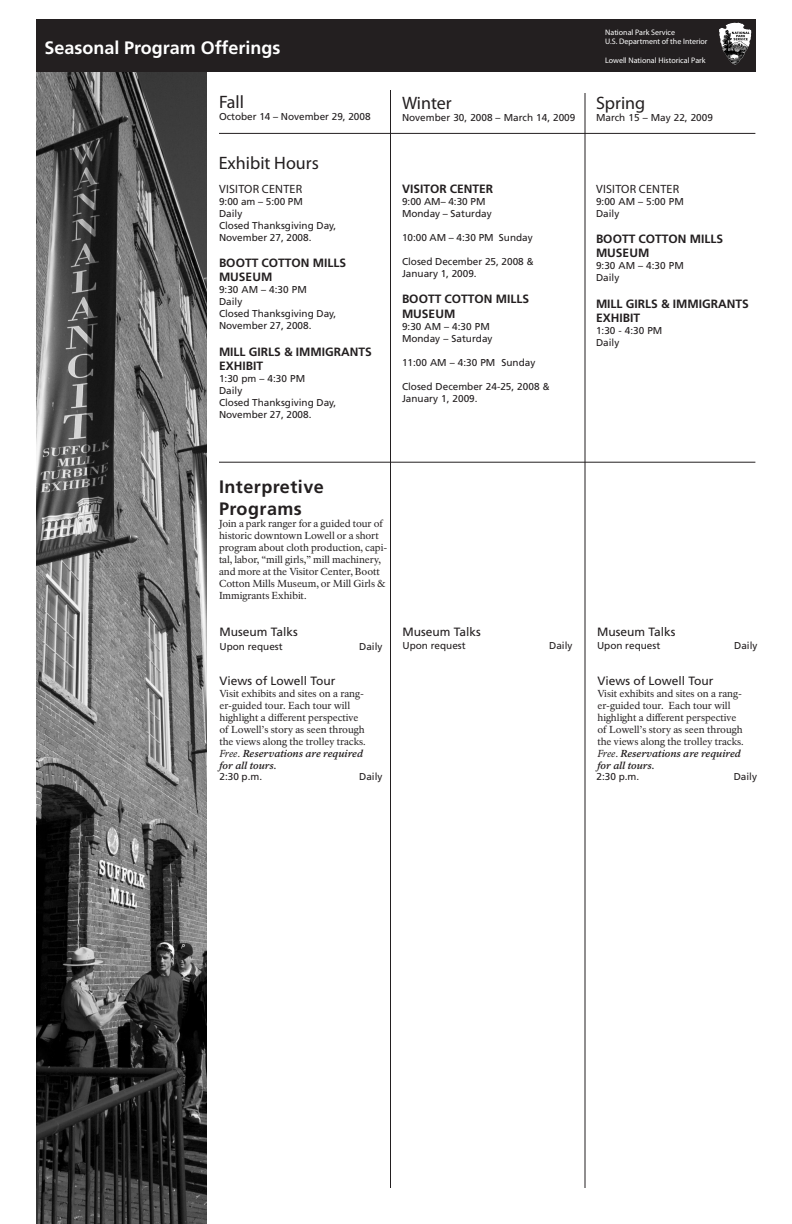
<style>
.page{position:relative;width:792px;height:1224px;background:#fff}
.page>*{position:absolute;margin:0;border:0;box-sizing:border-box;transform-origin:0 0}
.t1{font:18px "Myriad Pro";color:#231f20}
.t2{font:700 18px "Frutiger LT Std";color:#fff}
.t3{font:700 18px/21.6px "Frutiger LT Std";letter-spacing:.025em;color:#231f20}
.t4{font:700 12px "Frutiger LT Std";color:#231f20}
.t5{font:12px "Frutiger LT Std";color:#231f20}
.t6{font:12px "Myriad Pro";letter-spacing:.02em;color:#231f20}
.t7{font:10px/12px "NPS Rawlinson OT";letter-spacing:-.005em;color:#231f20}
.t8{font:10px/12px "Frutiger LT Std";color:#231f20}
.t9{font:8px/9.6px "Myriad Pro";color:#fff}
.s1{font-style:italic}
.s2{font-weight:700;font-style:italic}
</style>
<div class="page">
<img style="left:36px;top:72px;width:171px;height:1152px">
<hr style="left:219px;top:133px;width:536px;height:1px;background:#231f20">
<div style="left:36px;top:19px;width:720px;height:53px;background:#231f20"></div>
<img style="left:719px;top:22px;width:22px;height:43px">
<hr style="left:390px;top:90px;width:1px;height:1098px;background:#231f20">
<hr style="left:584px;top:93px;width:2px;height:1095px;background:#231f20">
<hr style="left:219px;top:462px;width:536px;height:1px;background:#231f20">
<h1 class="t2" style="left:44px;top:37px;width:237px">SEASONAL PROGRAM OFFERINGS</h1>
<h1 class="t1" style="left:219px;top:91px;width:27px">Fall</h1>
<p class="t8" style="left:219px;top:111px;width:153px">October 14 – November 29, 2008</p>
<h1 class="t1" style="left:219px;top:151px;width:102px">Exhibit Hours</h1>
<p class="t6" style="left:219px;top:181px;width:85px">Visitor Center</p>
<p class="t8" style="left:219px;top:195px;width:119px">9:00 am – 5:00 PM<br>Daily<br>Closed Thanksgiving Day,<br>November 27, 2008.</p>
<p class="t4" style="left:219px;top:256px;width:17px">BOOTT</p>
<p class="t4" style="left:262px;top:256px;width:17px">COTTON</p>
<p class="t4" style="left:313px;top:256px;width:18px">MILLS</p>
<p class="t4" style="left:219px;top:270px;width:21px">MUSEUM</p>
<p class="t8" style="left:219px;top:284px;width:119px">9:30 AM – 4:30 PM<br>Daily<br>Closed Thanksgiving Day,<br>November 27, 2008.</p>
<p class="t4" style="left:219px;top:345px;width:45px">MILL GIRLS</p>
<p class="t4" style="left:284px;top:345px;width:25px">&amp; IMMIGRANTS</p>
<p class="t4" style="left:219px;top:359px;width:14px">EXHIBIT</p>
<p class="t8" style="left:219px;top:373px;width:119px">1:30 pm – 4:30 PM<br>Daily<br>Closed Thanksgiving Day,<br>November 27, 2008.</p>
<h1 class="t1" style="left:402px;top:92px;width:51px">Winter</h1>
<p class="t8" style="left:402px;top:111px;width:175px">November 30, 2008 – March 14, 2009</p>
<p class="t9" style="left:605px;top:27px;width:104px">National Park Service<br>U.S. Department of the Interior</p>
<p class="t9" style="left:605px;top:56px;width:102px">Lowell National Historical Park</p>
<h1 class="t1" style="left:596px;top:92px;width:51px">Spring</h1>
<p class="t8" style="left:596px;top:111px;width:118px">March 15 – May 22, 2009</p>
<p class="t4" style="left:402px;top:182px;width:15px">VISITOR</p>
<p class="t4" style="left:450px;top:182px;width:16px">CENTER</p>
<p class="t8" style="left:402px;top:195px;width:91px">9:00 AM– 4:30 PM<br>Monday – Saturday</p>
<p class="t8" style="left:402px;top:231px;width:132px">10:00 AM – 4:30 PM Sunday</p>
<p class="t8" style="left:402px;top:255px;width:133px">Closed December 25, 2008 &amp;<br>January 1, 2009.</p>
<p class="t4" style="left:402px;top:292px;width:17px">BOOTT</p>
<p class="t4" style="left:445px;top:292px;width:17px">COTTON</p>
<p class="t4" style="left:496px;top:292px;width:18px">MILLS</p>
<p class="t4" style="left:402px;top:306px;width:21px">MUSEUM</p>
<p class="t8" style="left:402px;top:320px;width:92px">9:30 AM – 4:30 PM<br>Monday – Saturday</p>
<p class="t8" style="left:402px;top:356px;width:135px">11:00 AM – 4:30 PM Sunday</p>
<p class="t8" style="left:402px;top:380px;width:149px">Closed December 24-25, 2008 &amp;<br>January 1, 2009.</p>
<p class="t6" style="left:596px;top:181px;width:85px">Visitor Center</p>
<p class="t8" style="left:596px;top:195px;width:89px">9:00 AM – 5:00 PM<br>Daily</p>
<p class="t4" style="left:596px;top:232px;width:17px">BOOTT</p>
<p class="t4" style="left:639px;top:232px;width:17px">COTTON</p>
<p class="t4" style="left:690px;top:232px;width:18px">MILLS</p>
<p class="t4" style="left:596px;top:246px;width:21px">MUSEUM</p>
<p class="t8" style="left:596px;top:260px;width:89px">9:30 AM – 4:30 PM<br>Daily</p>
<p class="t4" style="left:596px;top:297px;width:45px">MILL GIRLS</p>
<p class="t4" style="left:661px;top:297px;width:25px">&amp; IMMIGRANTS</p>
<p class="t4" style="left:596px;top:311px;width:14px">EXHIBIT</p>
<p class="t8" style="left:596px;top:325px;width:68px">1:30 - 4:30 PM<br>Daily</p>
<h1 class="t3" style="left:219px;top:476px;width:106px">INTERPRETIVE<br>PROGRAMS</h1>
<p class="t7" style="left:219px;top:517px;width:170px">Join a park ranger for a guided tour of historic downtown Lowell or a short program about cloth production, capi&shy;tal, labor, “mill girls,” mill machinery, and more at the Visitor Center, Boott Cotton Mills Museum, or Mill Girls &amp; Immigrants Exhibit.</p>
<p class="t5" style="left:220px;top:625px;width:80px">Museum Talks</p>
<p class="t5" style="left:220px;top:674px;width:117px">Views of Lowell Tour</p>
<p class="t7" style="left:220px;top:688px;width:148px">Visit exhibits and sites on a rang&shy;er-guided tour. Each tour will highlight a different perspective of Lowell’s story as seen through the views along the trolley tracks.<br><span class="s1">Free.</span> <span class="s2">Reservations are required for all tours.</span></p>
<p class="t8" style="left:220px;top:770px;width:44px">2:30 p.m.</p>
<p class="t8" style="left:359px;top:770px;width:25px">Daily</p>
<p class="t8" style="left:220px;top:640px;width:65px">Upon request</p>
<p class="t8" style="left:359px;top:640px;width:25px">Daily</p>
<p class="t5" style="left:402px;top:625px;width:80px">Museum Talks</p>
<p class="t8" style="left:402px;top:639px;width:65px">Upon request</p>
<p class="t8" style="left:549px;top:639px;width:25px">Daily</p>
<p class="t5" style="left:597px;top:625px;width:80px">Museum Talks</p>
<p class="t8" style="left:597px;top:640px;width:65px">Upon request</p>
<p class="t8" style="left:734px;top:640px;width:25px">Daily</p>
<p class="t5" style="left:598px;top:674px;width:117px">Views of Lowell Tour</p>
<p class="t7" style="left:598px;top:687px;width:148px">Visit exhibits and sites on a rang&shy;er-guided tour. Each tour will highlight a different perspective of Lowell’s story as seen through the views along the trolley tracks.<br><span class="s1">Free.</span> <span class="s2">Reservations are required for all tours.</span></p>
<p class="t8" style="left:597px;top:770px;width:44px">2:30 p.m.</p>
<p class="t8" style="left:734px;top:770px;width:25px">Daily</p>
</div>
